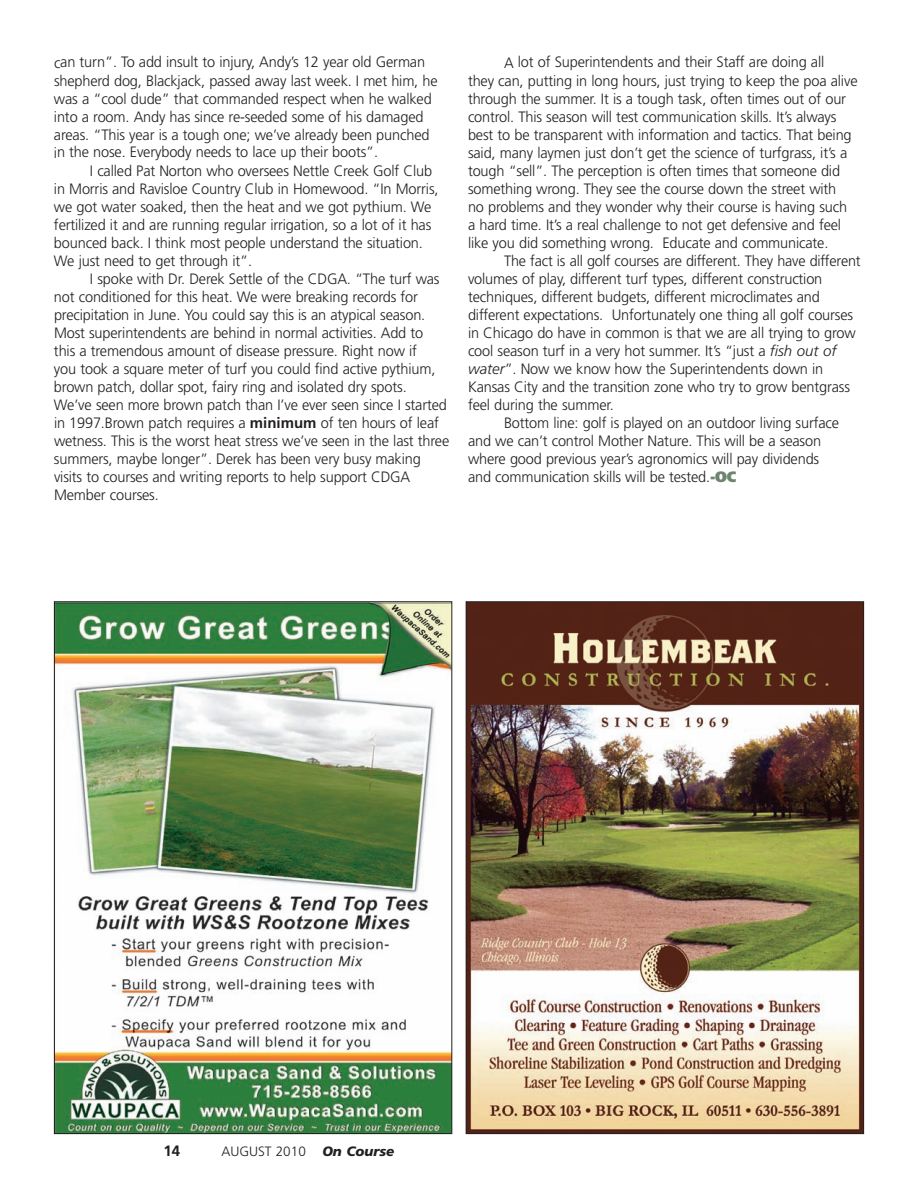
<style>
.page{position:relative;width:918px;height:1188px;background:#fff}
.page>*{position:absolute;margin:0;border:0;box-sizing:border-box;transform-origin:0 0}
.t1{font:300 15px/18px "Frutiger";letter-spacing:-.01em;color:#231f20}
.t2{font:300 15px/18px "Frutiger";letter-spacing:-.01em;color:#231f20;scale:.96 1}
.t3{font:700 15px "Frutiger";color:#231f20}
.t4{font:300 13.5px "Frutiger";color:#231f20}
.s1{font-weight:700}
.s2{font-style:italic}
.s3{font-weight:900;color:#6c866e}
.s4{font-weight:900;font-style:italic}
</style>
<div class="page">
<img style="left:468px;top:603px;width:394px;height:529px">
<img style="left:56px;top:603px;width:394px;height:529px">
<p class="t1" style="left:54px;top:54px;width:385px">can turn”. To add insult to injury, Andy’s 12 year old German shepherd dog, Blackjack, passed away last week. I met him, he was a “cool dude” that commanded respect when he walked into a room. Andy has since re-seeded some of his damaged areas. “This year is a tough one; we’ve already been punched in the nose. Everybody needs to lace up their boots”.</p>
<p class="t1" style="left:54px;top:162px;width:386px;text-indent:36px">I called Pat Norton who oversees Nettle Creek Golf Club in Morris and Ravisloe Country Club in Homewood. “In Morris, we got water soaked, then the heat and we got pythium. We fertilized it and are running regular irrigation, so a lot of it has bounced back. I think most people understand the situation.<br>We just need to get through it”.</p>
<p class="t1" style="left:54px;top:270px;width:397px;text-indent:36px">I spoke with Dr. Derek Settle of the CDGA. “The turf was not conditioned for this heat. We were breaking records for precipitation in June. You could say this is an atypical season.<br>Most superintendents are behind in normal activities. Add to<br>this a tremendous amount of disease pressure. Right now if<br>you took a square meter of turf you could find active pythium, brown patch, dollar spot, fairy ring and isolated dry spots.<br>We’ve seen more brown patch than I’ve ever seen since I started in 1997.Brown patch requires a <span class="s1">minimum</span> of ten hours of leaf wetness. This is the worst heat stress we’ve seen in the last three summers, maybe longer”. Derek has been very busy making visits to courses and writing reports to help support CDGA Member courses.</p>
<p class="t1" style="left:468px;top:54px;width:391px;text-indent:36px">A lot of Superintendents and their Staff are doing all<br>they can, putting in long hours, just trying to keep the poa alive through the summer. It is a tough task, often times out of our control. This season will test communication skills. It’s always best to be transparent with information and tactics. That being said, many laymen just don’t get the science of turfgrass, it’s a tough “sell”. The perception is often times that someone did something wrong. They see the course down the street with<br>no problems and they wonder why their course is having such a hard time. It’s a real challenge to not get defensive and feel like you did something wrong. Educate and communicate.</p>
<p class="t2" style="left:468px;top:252px;width:411px;text-indent:36px">The fact is all golf courses are different. They have different volumes of play, different turf types, different construction techniques, different budgets, different microclimates and different expectations. Unfortunately one thing all golf courses in Chicago do have in common is that we are all trying to grow cool season turf in a very hot summer. It’s “just a <span class="s2">fish out of water</span>”. Now we know how the Superintendents down in Kansas City and the transition zone who try to grow bentgrass feel during the summer.</p>
<p class="t1" style="left:468px;top:414px;width:373px;text-indent:36px">Bottom line: golf is played on an outdoor living surface and we can’t control Mother Nature. This will be a season where good previous year’s agronomics will pay dividends and communication skills will be tested.<span class="s3">-OC</span></p>
<p class="t3" style="left:164px;top:1144px;width:18px">14</p>
<p class="t4" style="left:221px;top:1146px;width:174px">AUGUST 2010 <span class="s4">On Course</span></p>
</div>
